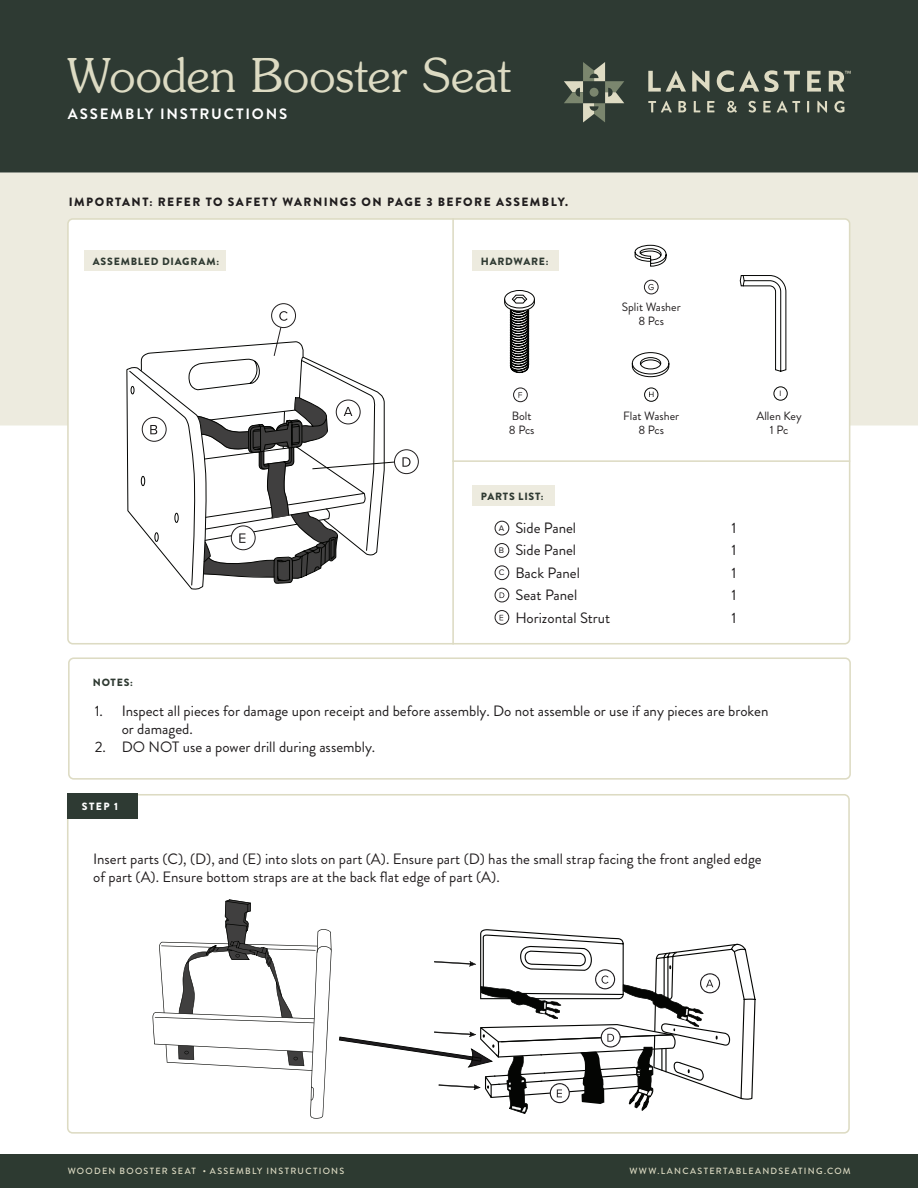
<style>
.page{position:relative;width:918px;height:1188px;background:#fff}
.page>*{position:absolute;margin:0;border:0;box-sizing:border-box;transform-origin:0 0}
.t1{font:300 46.5px "Souvenir";letter-spacing:.005em;color:#dddbc3}
.t2{font:15px/18px "Brandon Grotesque";color:#201d1e}
.t3{font:15px/18px "Brandon Grotesque";color:#231f20}
.t4{font:700 15px "Brandon Grotesque";letter-spacing:.125em;color:#fff}
.t5{font:900 12px "Brandon Grotesque";letter-spacing:.12em;color:#201d1e}
.t6{font:12px "Brandon Grotesque";color:#231f20}
.t7{font:900 10.5px "Brandon Grotesque";letter-spacing:.075em;color:#2f3a32}
.t8{font:900 10.5px "Brandon Grotesque";color:#fff}
.t9{font:500 9px "Brandon Grotesque";letter-spacing:.14em;color:#dddbc3}
.t10{font:8.4px "Proxima Nova";color:#201d1e}
.t11{font:8.1px "Proxima Nova";color:#231f20}
</style>
<div class="page">
<div style="left:0;top:1154px;width:918px;height:34px;background:#2d3a31"></div>
<div style="left:0;top:0;width:918px;height:173px;background:#2e3a33"></div>
<div style="left:0;top:173px;width:918px;height:253px;background:#edebdf"></div>
<div style="left:68px;top:219px;width:782px;height:425px;background:#fff;border-radius:5px"></div>
<hr style="left:452px;top:218px;width:2px;height:427px;background:#dddbc3">
<div style="left:67px;top:794px;width:783px;height:340px;border:2px solid #dddbc3;border-radius:5px"></div>
<div style="left:67px;top:793px;width:71px;height:26px;background:#2e3a33"></div>
<div style="left:84px;top:251px;width:142px;height:20px;background:#edebdf"></div>
<div style="left:472px;top:251px;width:87px;height:20px;background:#edebdf"></div>
<div style="left:472px;top:486px;width:83px;height:20px;background:#edebdf"></div>
<hr style="left:452px;top:460px;width:398px;height:2px;background:#dddbc3">
<div style="left:68px;top:657px;width:783px;height:123px;border:2px solid #dddbc3;border-radius:5px"></div>
<svg style="left:648px;top:70px;width:38px;height:22px"></svg>
<svg style="left:692px;top:70px;width:17px;height:22px"></svg>
<svg style="left:717px;top:70px;width:83px;height:22px;background:#6b7265"></svg>
<svg style="left:807px;top:71px;width:14px;height:21px"></svg>
<svg style="left:648px;top:101px;width:24px;height:11px"></svg>
<svg style="left:678px;top:101px;width:8px;height:11px"></svg>
<svg style="left:694px;top:101px;width:6px;height:11px"></svg>
<svg style="left:707px;top:101px;width:7px;height:11px"></svg>
<svg style="left:727px;top:101px;width:10px;height:12px"></svg>
<svg style="left:748px;top:101px;width:8px;height:12px"></svg>
<svg style="left:763px;top:101px;width:8px;height:11px"></svg>
<svg style="left:777px;top:101px;width:23px;height:11px"></svg>
<svg style="left:807px;top:101px;width:2px;height:11px"></svg>
<svg style="left:817px;top:101px;width:10px;height:12px"></svg>
<svg style="left:834px;top:101px;width:10px;height:12px"></svg>
<svg style="left:829px;top:71px;width:22px;height:21px"></svg>
<svg style="left:564px;top:62px;width:60px;height:60px;background:#596255"></svg>
<div style="left:394px;top:449px;width:25px;height:25px;border:1px solid #201d1e;border-radius:50%"></div>
<svg style="left:402px;top:457px;width:9px;height:10px"></svg>
<svg style="left:126px;top:158px;width:203px;height:432px"></svg>
<svg style="left:129px;top:311px;width:266px;height:275px"></svg>
<div style="left:513px;top:388px;width:15px;height:14px;border:1px solid #201d1e;border-radius:50%"></div>
<svg style="left:519px;top:392px;width:3px;height:6px"></svg>
<svg style="left:504px;top:290px;width:31px;height:83px"></svg>
<svg style="left:648px;top:284px;width:6px;height:6px"></svg>
<div style="left:644px;top:280px;width:15px;height:14px;border:1px solid #201d1e;border-radius:50%"></div>
<svg style="left:634px;top:244px;width:33px;height:23px"></svg>
<svg style="left:631px;top:352px;width:39px;height:26px"></svg>
<div style="left:644px;top:388px;width:14px;height:14px;border:1px solid #040503;border-radius:50%"></div>
<svg style="left:649px;top:392px;width:4px;height:5px"></svg>
<svg style="left:739px;top:275px;width:48px;height:97px"></svg>
<div style="left:774px;top:386px;width:14px;height:15px;border:1px solid #040503;border-radius:50%"></div>
<div style="left:495px;top:521px;width:14px;height:14px;border:1px solid #201d1e;border-radius:50%"></div>
<div style="left:495px;top:543px;width:14px;height:15px;border:1px solid #201d1e;border-radius:50%"></div>
<div style="left:495px;top:566px;width:14px;height:14px;border:1px solid #201d1e;border-radius:50%"></div>
<div style="left:495px;top:588px;width:14px;height:14px;border:1px solid #201d1e;border-radius:50%"></div>
<svg style="left:500px;top:592px;width:4px;height:6px"></svg>
<div style="left:495px;top:610px;width:14px;height:15px;border:1px solid #201d1e;border-radius:50%"></div>
<svg style="left:153px;top:899px;width:179px;height:220px"></svg>
<svg style="left:339px;top:929px;width:417px;height:185px"></svg>
<p class="t1" style="left:68px;top:47px;width:445px">Wooden Booster Seat</p>
<p class="t4" style="left:68px;top:103px;width:221px">ASSEMBLY INSTRUCTIONS</p>
<p class="t5" style="left:69px;top:194px;width:501px">IMPORTANT: REFER TO SAFETY WARNINGS ON PAGE 3 BEFORE ASSEMBLY.</p>
<p class="t7" style="left:93px;top:253px;width:128px">ASSEMBLED DIAGRAM:</p>
<p class="t7" style="left:481px;top:253px;width:69px">HARDWARE:</p>
<p class="t6" style="left:622px;top:299px;width:60px">Split Washer</p>
<p class="t6" style="left:638px;top:313px;width:27px">8 Pcs</p>
<p class="t6" style="left:512px;top:408px;width:21px">Bolt</p>
<p class="t6" style="left:509px;top:422px;width:27px">8 Pcs</p>
<p class="t6" style="left:623px;top:407px;width:57px">Flat Washer</p>
<p class="t6" style="left:638px;top:422px;width:27px">8 Pcs</p>
<p class="t11" style="left:779px;top:389px;width:3px">I</p>
<p class="t6" style="left:756px;top:407px;width:47px">Allen Key</p>
<p class="t6" style="left:770px;top:422px;width:20px">1 Pc</p>
<p class="t7" style="left:481px;top:489px;width:64px">PARTS LIST:</p>
<p class="t2" style="left:515px;top:519px;width:62px">Side Panel</p>
<p class="t2" style="left:731px;top:519px;width:6px">1</p>
<p class="t2" style="left:515px;top:541px;width:62px">Side Panel</p>
<p class="t2" style="left:731px;top:541px;width:6px">1</p>
<p class="t2" style="left:515px;top:564px;width:66px">Back Panel</p>
<p class="t2" style="left:731px;top:564px;width:6px">1</p>
<p class="t2" style="left:515px;top:586px;width:63px">Seat Panel</p>
<p class="t2" style="left:731px;top:586px;width:6px">1</p>
<p class="t2" style="left:515px;top:609px;width:96px">Horizontal Strut</p>
<p class="t2" style="left:731px;top:609px;width:6px">1</p>
<p class="t10" style="left:499px;top:523px;width:7px">A</p>
<p class="t10" style="left:499px;top:546px;width:7px">B</p>
<p class="t10" style="left:499px;top:568px;width:7px">C</p>
<p class="t7" style="left:93px;top:675px;width:42px">NOTES:</p>
<p class="t2" style="left:122px;top:702px;width:648px;text-indent:-27px">1. Inspect all pieces for damage upon receipt and before assembly. Do not assemble or use if any pieces are broken or damaged.</p>
<p class="t2" style="left:95px;top:738px;width:282px">2. DO NOT use a power drill during assembly.</p>
<p class="t8" style="left:82px;top:799px;width:38px">STEP 1</p>
<p class="t3" style="left:93px;top:850px;width:670px">Insert parts (C), (D), and (E) into slots on part (A). Ensure part (D) has the small strap facing the front angled edge of part (A). Ensure bottom straps are at the back flat edge of part (A).</p>
<p class="t9" style="left:68px;top:1164px;width:278px">WOODEN BOOSTER SEAT • ASSEMBLY INSTRUCTIONS</p>
<p class="t9" style="left:629px;top:1164px;width:223px">WWW.LANCASTERTABLEANDSEATING.COM</p>
</div>
